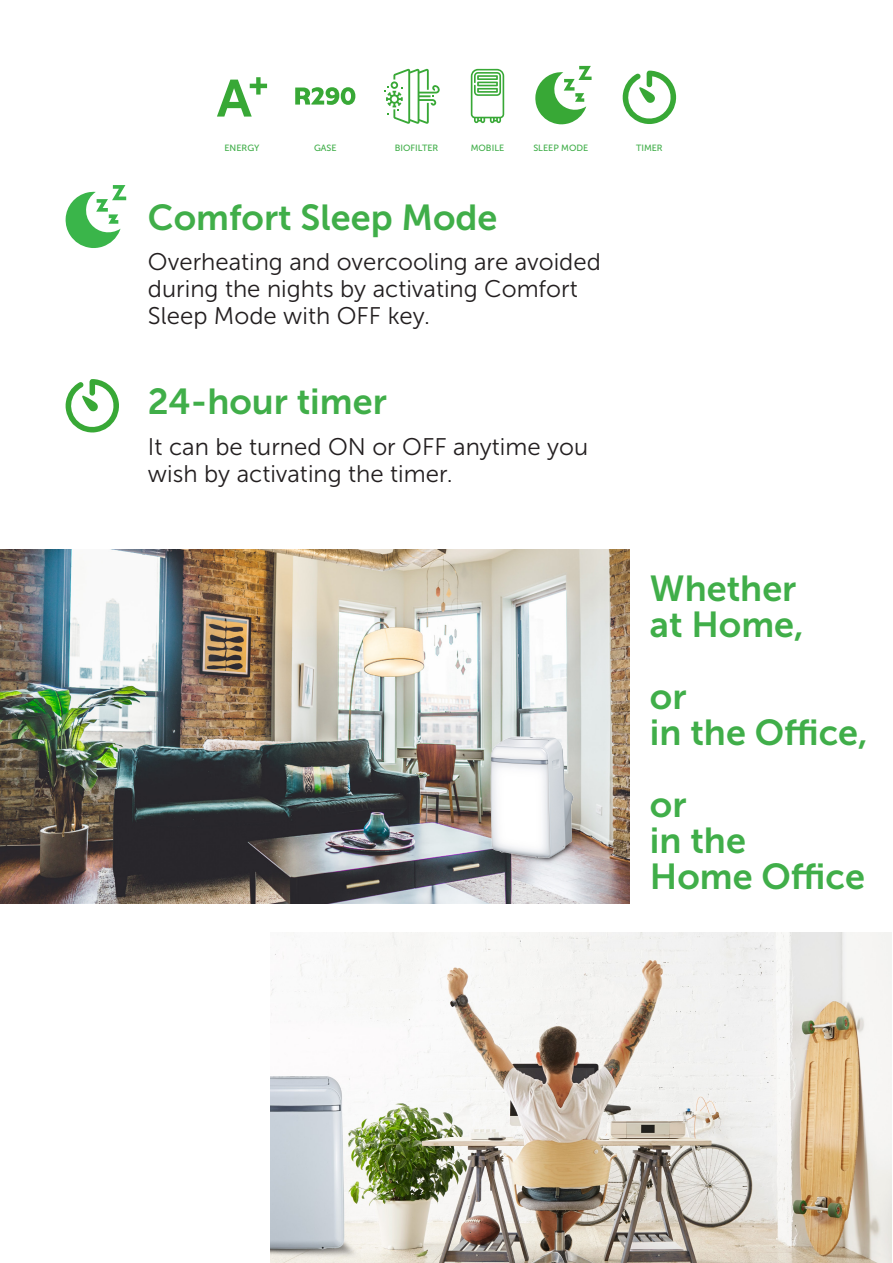
<style>
.page{position:relative;width:893px;height:1263px;background:#fff}
.page>*{position:absolute;margin:0;border:0;box-sizing:border-box;transform-origin:0 0}
.t1{font:36px/36px "Museo Sans 700";color:#40ae49}
.t2{font:24px/27px "Museo Sans 300";color:#231f20}
.t3{font:9px "Museo Sans 500";color:#40ae49}
</style>
<div class="page">
<svg style="left:66px;top:379px;width:53px;height:53px"></svg>
<svg style="left:65px;top:185px;width:61px;height:63px"></svg>
<img style="left:0;top:549px;width:629px;height:355px">
<svg style="left:295px;top:87px;width:60px;height:18px"></svg>
<svg style="left:217px;top:77px;width:50px;height:40px"></svg>
<svg style="left:471px;top:69px;width:33px;height:54px"></svg>
<svg style="left:384px;top:68px;width:56px;height:56px"></svg>
<svg style="left:623px;top:71px;width:53px;height:53px"></svg>
<svg style="left:535px;top:66px;width:57px;height:58px"></svg>
<img style="left:270px;top:932px;width:622px;height:331px">
<img style="left:483px;top:727px;width:97px;height:131px">
<p class="t3" style="left:224px;top:143px;width:37px">ENERGY</p>
<p class="t3" style="left:314px;top:143px;width:24px">GASE</p>
<p class="t3" style="left:395px;top:143px;width:45px">BIOFILTER</p>
<p class="t3" style="left:471px;top:143px;width:35px">MOBILE</p>
<p class="t3" style="left:533px;top:143px;width:56px">SLEEP MODE</p>
<p class="t3" style="left:636px;top:143px;width:28px">TIMER</p>
<h1 class="t1" style="left:148px;top:200px;width:351px">Comfort Sleep Mode</h1>
<p class="t2" style="left:148px;top:249px;width:454px">Overheating and overcooling are avoided during the nights by activating Comfort<br>Sleep Mode with OFF key.</p>
<h1 class="t1" style="left:148px;top:384px;width:240px">24-hour timer</h1>
<p class="t2" style="left:148px;top:433px;width:442px">It can be turned ON or OFF anytime you wish by activating the timer.</p>
<h1 class="t1" style="left:650px;top:570px;width:155px">Whether at Home,</h1>
<h1 class="t1" style="left:650px;top:678px;width:219px">or<br>in the Office,</h1>
<h1 class="t1" style="left:650px;top:786px;width:217px">or<br>in the<br>Home Office</h1>
</div>
